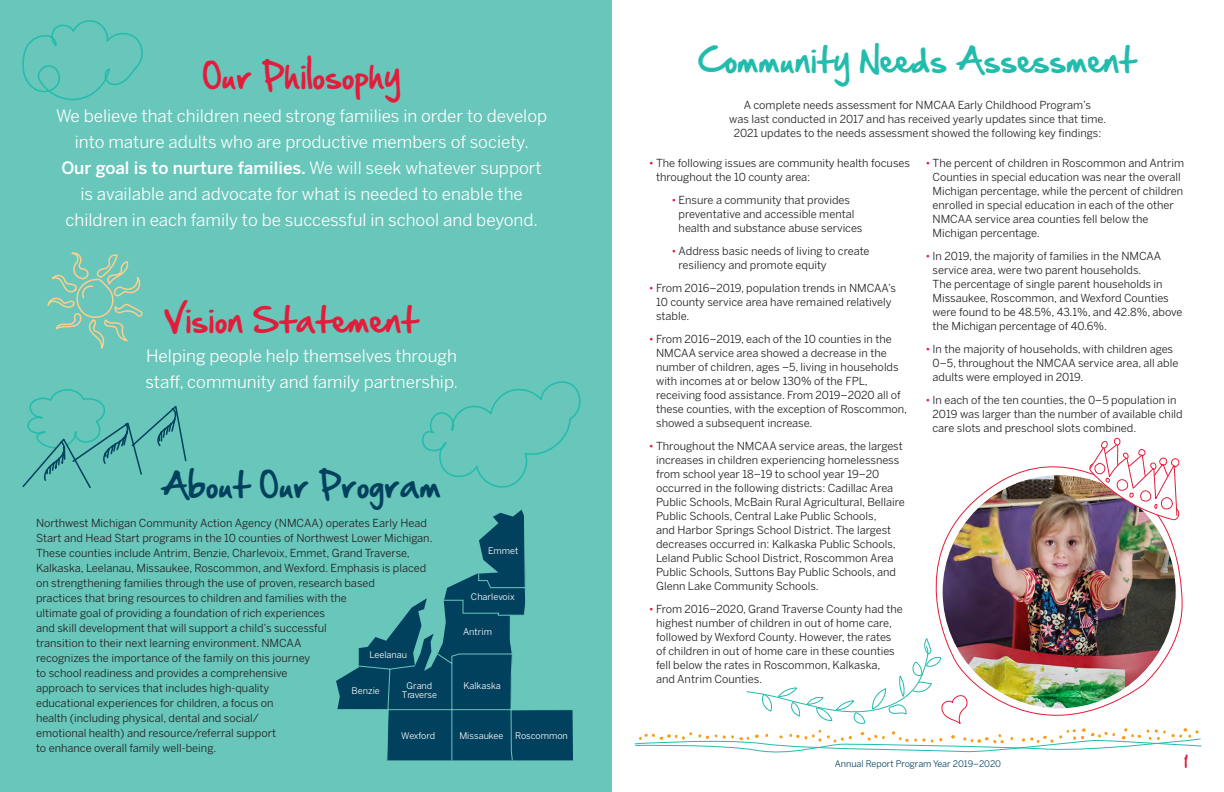
<style>
.page{position:relative;width:1224px;height:792px;background:#fff}
.page>*{position:absolute;margin:0;border:0;box-sizing:border-box;transform-origin:0 0}
.t1{font:30px "Hand Of Sean";letter-spacing:.025em;color:#e41c3b}
.t2{font:30px "Hand Of Sean";letter-spacing:.025em;color:#22bcac}
.t3{font:30px "Hand Of Sean";letter-spacing:.025em;color:#02415e}
.t4{font:17px/26px "Benton Sans";color:#fff;text-align:center}
.t5{font:14px "Hand Of Sean";color:#e41c3b}
.bullets{font:11px/14px "Benton Sans";color:#231f20}
.body{font:11px/15px "Benton Sans";color:#231f20}
.t6{font:9.1px "Benton Sans";color:#fff}
.t7{font:9px "Benton Sans";color:#02415e}
.s1{font-weight:500}
.s2{color:#e41c3b}
</style>
<div class="page">
<div style="left:0;top:0;width:612px;height:792px;background:#68c6bb"></div>
<svg style="left:336px;top:509px;width:237px;height:252px"></svg>
<img style="left:935px;top:466px;width:248px;height:171px">
<svg style="left:422px;top:381px;width:159px;height:107px"></svg>
<svg style="left:22px;top:20px;width:121px;height:81px"></svg>
<svg style="left:22px;top:253px;width:165px;height:235px"></svg>
<img style="left:1088px;top:437px;width:92px;height:85px">
<img style="left:634px;top:637px;width:568px;height:116px">
<p class="t1" style="left:203px;top:49px;width:198px">Our Philosophy</p>
<p class="t4" style="left:56px;top:103px;width:493px">We believe that children need strong families in order to develop into mature adults who are productive members of society.<br><span class="s1">Our goal is to nurture families.</span> We will seek whatever support is available and advocate for what is needed to enable the children in each family to be successful in school and beyond.</p>
<p class="t1" style="left:164px;top:293px;width:255px">Vision Statement</p>
<p class="t4" style="left:146px;top:344px;width:314px;text-align:left">Helping people help themselves through staff, community and family partnership.</p>
<p class="t3" style="left:162px;top:458px;width:280px">About Our Program</p>
<p class="body" style="left:36px;top:516px;width:398px">Northwest Michigan Community Action Agency (NMCAA) operates Early Head Start and Head Start programs in the 10 counties of Northwest Lower Michigan.<br>These counties include Antrim, Benzie, Charlevoix, Emmet, Grand Traverse, Kalkaska, Leelanau, Missaukee, Roscommon, and Wexford. Emphasis is placed on strengthening families through the use of proven, research based<br>practices that bring resources to children and families with the<br>ultimate goal of providing a foundation of rich experiences<br>and skill development that will support a child’s successful<br>transition to their next learning environment. NMCAA<br>recognizes the importance of the family on this journey<br>to school readiness and provides a comprehensive<br>approach to services that includes high-quality<br>educational experiences for children, a focus on<br>health (including physical, dental and social/<br>emotional health) and resource/referral support<br>to enhance overall family well-being.</p>
<p class="t6" style="left:488px;top:545px;width:32px">Emmet</p>
<p class="t6" style="left:471px;top:592px;width:45px">Charlevoix</p>
<p class="t6" style="left:463px;top:626px;width:30px">Antrim</p>
<p class="t6" style="left:370px;top:649px;width:39px">Leelanau</p>
<p class="t6" style="left:407px;top:680px;width:27px">Grand</p>
<p class="t6" style="left:463px;top:680px;width:39px">Kalkaska</p>
<p class="t6" style="left:402px;top:689px;width:37px">Traverse</p>
<p class="t6" style="left:401px;top:730px;width:36px">Wexford</p>
<p class="t6" style="left:459px;top:730px;width:45px">Missaukee</p>
<p class="t6" style="left:515px;top:730px;width:54px">Roscommon</p>
<p class="t6" style="left:352px;top:686px;width:30px">Benzie</p>
<p class="t2" style="left:698px;top:33px;width:439px">Community Needs Assessment</p>
<p class="body" style="left:729px;top:98px;width:378px;line-height:14px;text-align:center">A complete needs assessment for NMCAA Early Childhood Program’s<br>was last conducted in 2017 and has received yearly updates since that time.<br>2021 updates to the needs assessment showed the following key findings:</p>
<p class="bullets" style="left:656px;top:156px;width:255px;text-indent:-7px"><span class="s2">•</span> The following issues are community health focuses throughout the 10 county area:</p>
<p class="bullets" style="left:679px;top:193px;width:185px;text-indent:-7px"><span class="s2">•</span> Ensure a community that provides preventative and accessible mental health and substance abuse services</p>
<p class="bullets" style="left:679px;top:244px;width:193px;text-indent:-7px"><span class="s2">•</span> Address basic needs of living to create resiliency and promote equity</p>
<p class="bullets" style="left:656px;top:281px;width:241px;text-indent:-7px"><span class="s2">•</span> From 2016–2019, population trends in NMCAA’s<br>10 county service area have remained relatively stable.</p>
<p class="bullets" style="left:656px;top:332px;width:253px;text-indent:-7px"><span class="s2">•</span> From 2016–2019, each of the 10 counties in the NMCAA service area showed a decrease in the number of children, ages –5, living in households with incomes at or below 130% of the FPL, receiving food assistance. From 2019–2020 all of these counties, with the exception of Roscommon, showed a subsequent increase.</p>
<p class="bullets" style="left:656px;top:439px;width:250px;text-indent:-7px"><span class="s2">•</span> Throughout the NMCAA service areas, the largest increases in children experiencing homelessness from school year 18–19 to school year 19–20 occurred in the following districts: Cadillac Area Public Schools, McBain Rural Agricultural, Bellaire Public Schools, Central Lake Public Schools,<br>and Harbor Springs School District. The largest decreases occurred in: Kalkaska Public Schools, Leland Public School District, Roscommon Area Public Schools, Suttons Bay Public Schools, and Glenn Lake Community Schools.</p>
<p class="bullets" style="left:656px;top:602px;width:248px;text-indent:-7px"><span class="s2">•</span> From 2016–2020, Grand Traverse County had the highest number of children in out of home care, followed by Wexford County. However, the rates of children in out of home care in these counties fell below the rates in Roscommon, Kalkaska,<br>and Antrim Counties.</p>
<p class="bullets" style="left:933px;top:156px;width:253px;text-indent:-7px"><span class="s2">•</span> The percent of children in Roscommon and Antrim Counties in special education was near the overall Michigan percentage, while the percent of children enrolled in special education in each of the other NMCAA service area counties fell below the Michigan percentage.</p>
<p class="bullets" style="left:933px;top:249px;width:251px;text-indent:-7px"><span class="s2">•</span> In 2019, the majority of families in the NMCAA service area, were two parent households.<br>The percentage of single parent households in Missaukee, Roscommon, and Wexford Counties were found to be 48.5%, 43.1%, and 42.8%, above the Michigan percentage of 40.6%.</p>
<p class="bullets" style="left:933px;top:342px;width:247px;text-indent:-7px"><span class="s2">•</span> In the majority of households, with children ages<br>0–5, throughout the NMCAA service area, all able adults were employed in 2019.</p>
<p class="bullets" style="left:933px;top:393px;width:252px;text-indent:-7px"><span class="s2">•</span> In each of the ten counties, the 0–5 population in<br>2019 was larger than the number of available child care slots and preschool slots combined.</p>
<p class="t7" style="left:835px;top:758px;width:168px">Annual Report Program Year 2019–2020</p>
<p class="t5" style="left:1184px;top:749px;width:5px">1</p>
</div>
